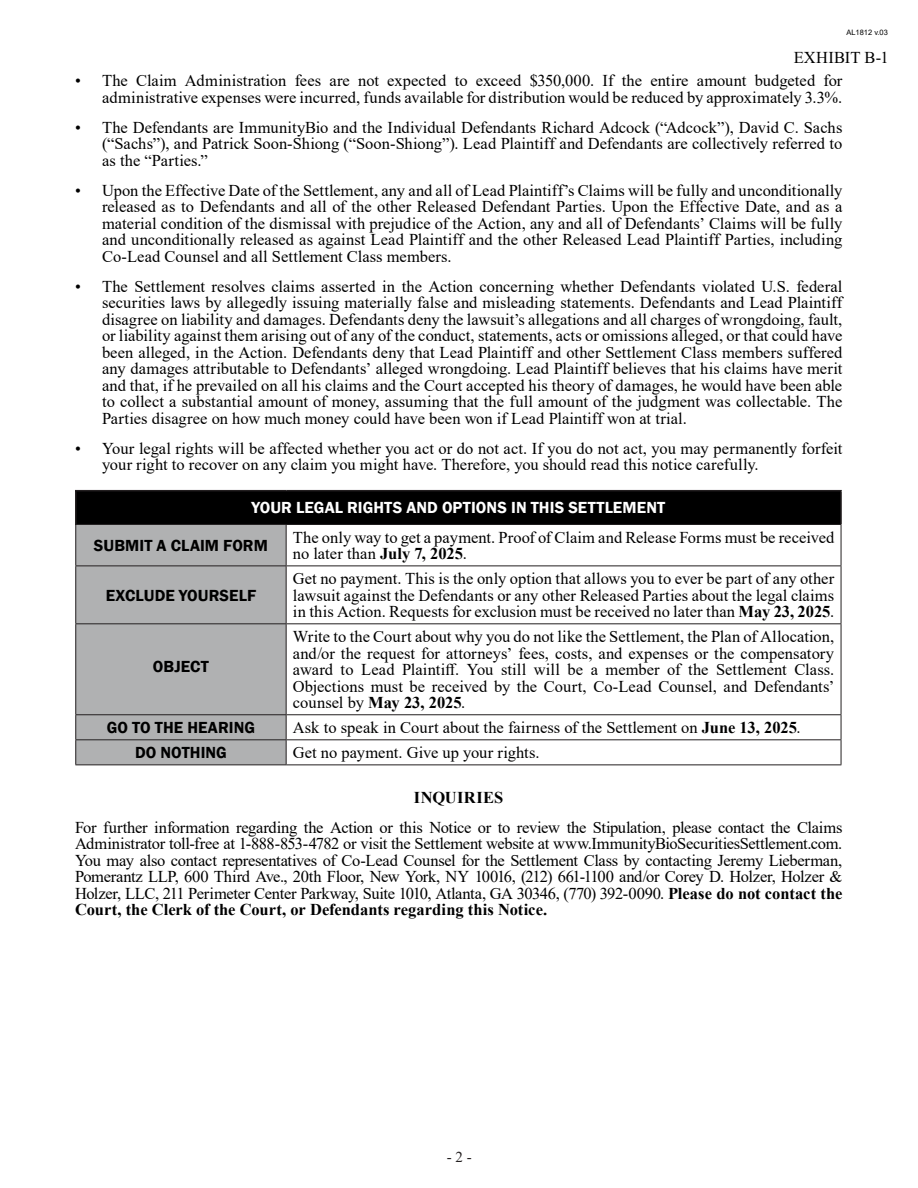
<style>
.page{position:relative;width:918px;height:1188px;background:#fff}
.page>*{position:absolute;margin:0;border:0;box-sizing:border-box;transform-origin:0 0}
.Body_Copy{font:16.5px/16.5px "Times New Roman";color:#000;text-align:justify}
.Body_Copy-2{font:600 16.5px "Franklin Gothic";letter-spacing:.005em;color:#000}
.t1{font:600 16.5px "Franklin Gothic";letter-spacing:.005em;color:#fff}
.Body_Copy-3{font:700 16.5px "Times New Roman";letter-spacing:.02em;color:#000}
.t2{font:15px "Times New Roman";color:#231f20}
.t3{font:7.5px "Arial";color:#000}
.s1{font-weight:700}
</style>
<div class="page">
<div style="left:76px;top:491px;width:765px;height:33px;background:#000"></div>
<div style="left:76px;top:525px;width:210px;height:239px;background:#b0b1b2"></div>
<hr style="left:75px;top:490px;width:211px;height:1px;background:#231f20">
<hr style="left:75px;top:491px;width:1px;height:33px;background:#231f20">
<hr style="left:286px;top:490px;width:556px;height:1px;background:#231f20">
<hr style="left:840px;top:491px;width:2px;height:33px;background:#231f20">
<hr style="left:75px;top:524px;width:211px;height:1px;background:#231f20">
<hr style="left:75px;top:525px;width:1px;height:41px;background:#231f20">
<hr style="left:286px;top:524px;width:555px;height:1px;background:#231f20">
<hr style="left:286px;top:525px;width:1px;height:41px;background:#231f20">
<hr style="left:841px;top:525px;width:1px;height:41px;background:#231f20">
<hr style="left:75px;top:566px;width:211px;height:1px;background:#231f20">
<hr style="left:75px;top:566px;width:1px;height:57px;background:#231f20">
<hr style="left:286px;top:566px;width:555px;height:1px;background:#231f20">
<hr style="left:286px;top:566px;width:1px;height:57px;background:#231f20">
<hr style="left:841px;top:566px;width:1px;height:57px;background:#231f20">
<hr style="left:75px;top:623px;width:211px;height:1px;background:#231f20">
<hr style="left:75px;top:624px;width:1px;height:90px;background:#231f20">
<hr style="left:286px;top:623px;width:555px;height:1px;background:#231f20">
<hr style="left:286px;top:624px;width:1px;height:90px;background:#231f20">
<hr style="left:841px;top:624px;width:1px;height:90px;background:#231f20">
<hr style="left:75px;top:714px;width:211px;height:1px;background:#231f20">
<hr style="left:286px;top:714px;width:555px;height:1px;background:#231f20">
<hr style="left:75px;top:739px;width:211px;height:1px;background:#231f20">
<svg style="left:75px;top:715px;width:1px;height:49px"></svg>
<hr style="left:286px;top:739px;width:555px;height:1px;background:#231f20">
<svg style="left:286px;top:715px;width:1px;height:49px"></svg>
<svg style="left:841px;top:715px;width:1px;height:49px"></svg>
<hr style="left:75px;top:764px;width:211px;height:1px;background:#231f20">
<hr style="left:286px;top:764px;width:555px;height:1px;background:#231f20">
<p class="t3" style="left:846px;top:28px;width:43px">AL1812 v.03</p>
<p class="Body_Copy" style="left:794px;top:49px;width:97px">EXHIBIT B-1</p>
<p class="Body_Copy" style="left:75px;top:72px;width:769px;text-align:right">• The Claim Administration fees are not expected to exceed $350,000. If the entire amount budgeted for administrative expenses were incurred, funds available for distribution would be reduced by approximately 3.3%.</p>
<p class="Body_Copy" style="left:102px;top:119px;width:742px;text-indent:-27px">• The Defendants are ImmunityBio and the Individual Defendants Richard Adcock (“Adcock”), David C. Sachs (“Sachs”), and Patrick Soon‑Shiong (“Soon‑Shiong”). Lead Plaintiff and Defendants are collectively referred to as the “Parties.”</p>
<p class="Body_Copy" style="left:102px;top:182px;width:742px;text-indent:-27px">• Upon the Effective Date of the Settlement, any and all of Lead Plaintiff’s Claims will be fully and unconditionally released as to Defendants and all of the other Released Defendant Parties. Upon the Effective Date, and as a material condition of the dismissal with prejudice of the Action, any and all of Defendants’ Claims will be fully and unconditionally released as against Lead Plaintiff and the other Released Lead Plaintiff Parties, including Co‑Lead Counsel and all Settlement Class members.</p>
<p class="Body_Copy" style="left:102px;top:278px;width:742px;text-indent:-27px">• The Settlement resolves claims asserted in the Action concerning whether Defendants violated U.S. federal securities laws by allegedly issuing materially false and misleading statements. Defendants and Lead Plaintiff disagree on liability and damages. Defendants deny the lawsuit’s allegations and all charges of wrongdoing, fault, or liability against them arising out of any of the conduct, statements, acts or omissions alleged, or that could have been alleged, in the Action. Defendants deny that Lead Plaintiff and other Settlement Class members suffered any damages attributable to Defendants’ alleged wrongdoing. Lead Plaintiff believes that his claims have merit and that, if he prevailed on all his claims and the Court accepted his theory of damages, he would have been able to collect a substantial amount of money, assuming that the full amount of the judgment was collectable. The Parties disagree on how much money could have been won if Lead Plaintiff won at trial.</p>
<p class="Body_Copy" style="left:102px;top:440px;width:742px;text-indent:-27px">• Your legal rights will be affected whether you act or do not act. If you do not act, you may permanently forfeit your right to recover on any claim you might have. Therefore, you should read this notice carefully.</p>
<h1 class="t1" style="left:251px;top:498px;width:415px">YOUR LEGAL RIGHTS AND OPTIONS IN THIS SETTLEMENT</h1>
<p class="Body_Copy-2" style="left:94px;top:535px;width:175px">SUBMIT A CLAIM FORM</p>
<p class="Body_Copy" style="left:293px;top:528px;width:543px">The only way to get a payment. Proof of Claim and Release Forms must be received no later than <span class="s1">July 7, 2025</span>.</p>
<p class="Body_Copy-2" style="left:106px;top:585px;width:152px">EXCLUDE YOURSELF</p>
<p class="Body_Copy" style="left:293px;top:570px;width:543px">Get no payment. This is the only option that allows you to ever be part of any other lawsuit against the Defendants or any other Released Parties about the legal claims in this Action. Requests for exclusion must be received no later than <span class="s1">May 23, 2025</span>.</p>
<p class="Body_Copy-2" style="left:153px;top:656px;width:58px">OBJECT</p>
<p class="Body_Copy" style="left:293px;top:628px;width:543px">Write to the Court about why you do not like the Settlement, the Plan of Allocation, and/or the request for attorneys’ fees, costs, and expenses or the compensatory award to Lead Plaintiff. You still will be a member of the Settlement Class.<br>Objections must be received by the Court, Co‑Lead Counsel, and Defendants’ counsel by <span class="s1">May 23, 2025</span>.</p>
<p class="Body_Copy-2" style="left:107px;top:717px;width:150px">GO TO THE HEARING</p>
<p class="Body_Copy" style="left:293px;top:719px;width:509px">Ask to speak in Court about the fairness of the Settlement on <span class="s1">June 13, 2025</span>.</p>
<p class="Body_Copy-2" style="left:135px;top:742px;width:93px">DO NOTHING</p>
<p class="Body_Copy" style="left:293px;top:744px;width:248px">Get no payment. Give up your rights.</p>
<p class="Body_Copy-3" style="left:414px;top:785px;width:91px">INQUIRIES</p>
<p class="Body_Copy" style="left:75px;top:818px;width:769px">For further information regarding the Action or this Notice or to review the Stipulation, please contact the Claims Administrator toll‑free at 1‑888‑853‑4782 or visit the Settlement website at www.ImmunityBioSecuritiesSettlement.com.<br>You may also contact representatives of Co‑Lead Counsel for the Settlement Class by contacting Jeremy Lieberman, Pomerantz LLP, 600 Third Ave., 20th Floor, New York, NY 10016, (212) 661‑1100 and/or Corey D. Holzer, Holzer &amp; Holzer, LLC, 211 Perimeter Center Parkway, Suite 1010, Atlanta, GA 30346, (770) 392‑0090. <span class="s1">Please do not contact the Court, the Clerk of the Court, or Defendants regarding this Notice.</span></p>
<p class="t2" style="left:447px;top:1146px;width:26px">- 2 -</p>
</div>
